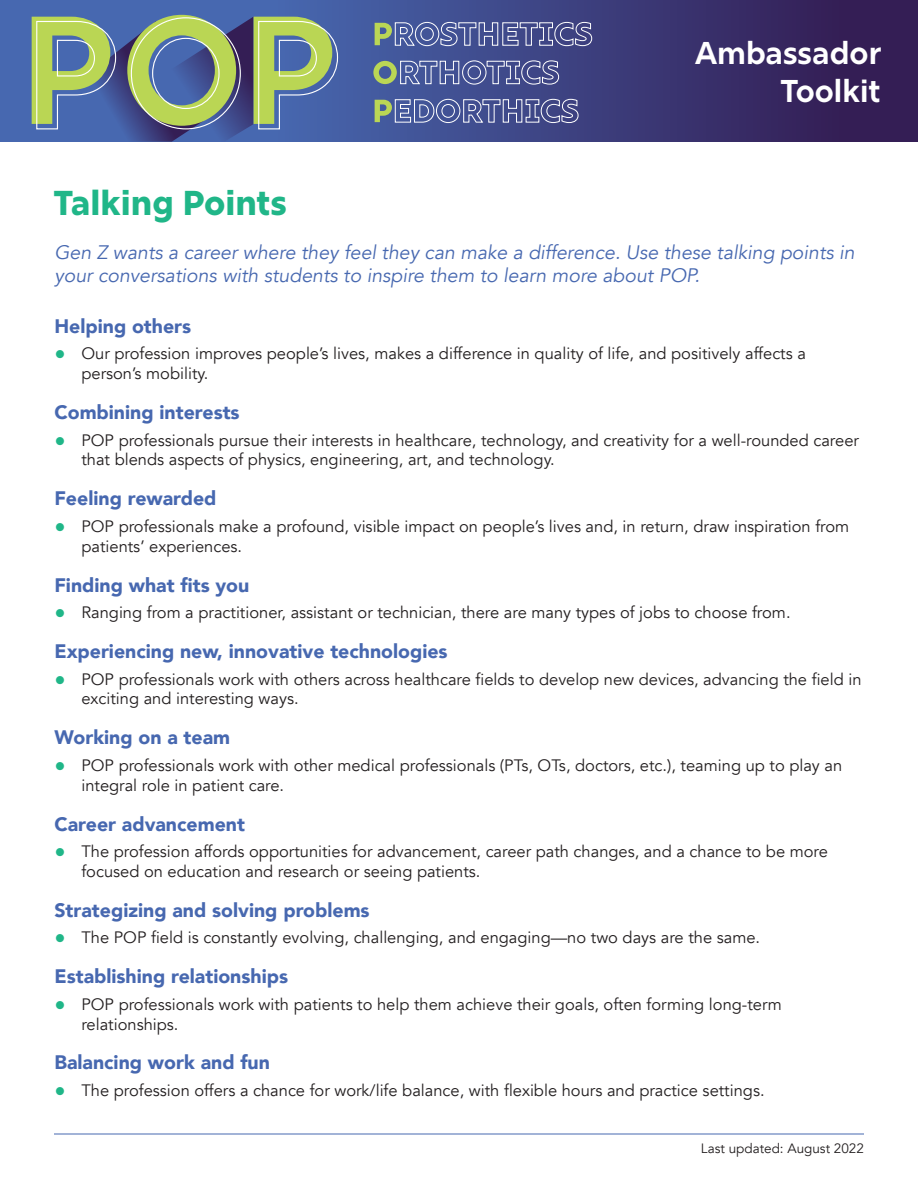
<style>
.page{position:relative;width:918px;height:1188px;background:#fff}
.page>*{position:absolute;margin:0;border:0;box-sizing:border-box;transform-origin:0 0}
.t1{font:800 34.5px "Rig Sans";color:#20b688}
.t2{font:700 31.5px/37.5px "Rig Sans";color:#fff;text-align:right}
.t3{font:900 19.5px "Avenir";color:#4768b0}
.t4{font:italic 19.5px/23.4px "Avenir";color:#4768b0}
.t5{font:16.5px/19.8px "Avenir";color:#231f20}
.t6{font:13.5px "Avenir";color:#231f20}
.s1{font-size:22.5px;color:#20b688}
</style>
<div class="page">
<div style="left:0;top:0;width:918px;height:142px;background:linear-gradient(to right,#4b79c5,#341d54)"></div>
<svg style="left:0;top:15px;width:339px;height:127px;background:#728b8b"></svg>
<svg style="left:375px;top:22px;width:217px;height:24px;background:#6974a0"></svg>
<svg style="left:373px;top:60px;width:186px;height:25px;background:#68759f"></svg>
<svg style="left:375px;top:99px;width:204px;height:24px;background:#6a75a1"></svg>
<hr style="left:54px;top:1134px;width:810px;height:1px;background:#4768b0">
<p class="t1" style="left:53px;top:181px;width:235px">Talking Points</p>
<p class="t2" style="left:695px;top:35px;width:188px">Ambassador<br>Toolkit</p>
<p class="t4" style="left:54px;top:241px;width:802px">Gen Z wants a career where they feel they can make a difference. Use these talking points in your conversations with students to inspire them to learn more about POP.</p>
<p class="t3" style="left:54px;top:309px;width:138px">Helping others</p>
<p class="t5" style="left:81px;top:344px;width:726px;text-indent:-27px"><span class="s1">•</span> Our profession improves people’s lives, makes a difference in quality of life, and positively affects a person’s mobility.</p>
<p class="t3" style="left:54px;top:396px;width:187px">Combining interests</p>
<p class="t5" style="left:81px;top:430px;width:779px;text-indent:-27px"><span class="s1">•</span> POP professionals pursue their interests in healthcare, technology, and creativity for a well-rounded career that blends aspects of physics, engineering, art, and technology.</p>
<p class="t3" style="left:54px;top:482px;width:164px">Feeling rewarded</p>
<p class="t5" style="left:81px;top:517px;width:769px;text-indent:-27px"><span class="s1">•</span> POP professionals make a profound, visible impact on people’s lives and, in return, draw inspiration from patients’ experiences.</p>
<p class="t3" style="left:54px;top:568px;width:196px">Finding what fits you</p>
<p class="t5" style="left:54px;top:603px;width:738px"><span class="s1">•</span> Ranging from a practitioner, assistant or technician, there are many types of jobs to choose from.</p>
<p class="t3" style="left:54px;top:635px;width:395px">Experiencing new, innovative technologies</p>
<p class="t5" style="left:81px;top:669px;width:782px;text-indent:-27px"><span class="s1">•</span> POP professionals work with others across healthcare fields to develop new devices, advancing the field in exciting and interesting ways.</p>
<p class="t3" style="left:54px;top:721px;width:177px">Working on a team</p>
<p class="t5" style="left:81px;top:756px;width:762px;text-indent:-27px"><span class="s1">•</span> POP professionals work with other medical professionals (PTs, OTs, doctors, etc.), teaming up to play an integral role in patient care.</p>
<p class="t3" style="left:54px;top:807px;width:192px">Career advancement</p>
<p class="t5" style="left:81px;top:842px;width:748px;text-indent:-27px"><span class="s1">•</span> The profession affords opportunities for advancement, career path changes, and a chance to be more focused on education and research or seeing patients.</p>
<p class="t3" style="left:54px;top:893px;width:317px">Strategizing and solving problems</p>
<p class="t5" style="left:54px;top:928px;width:707px"><span class="s1">•</span> The POP field is constantly evolving, challenging, and engaging—no two days are the same.</p>
<p class="t3" style="left:54px;top:960px;width:235px">Establishing relationships</p>
<p class="t5" style="left:81px;top:994px;width:702px;text-indent:-27px"><span class="s1">•</span> POP professionals work with patients to help them achieve their goals, often forming long-term relationships.</p>
<p class="t3" style="left:54px;top:1046px;width:217px">Balancing work and fun</p>
<p class="t5" style="left:54px;top:1081px;width:712px"><span class="s1">•</span> The profession offers a chance for work/life balance, with flexible hours and practice settings.</p>
<p class="t6" style="left:701px;top:1141px;width:165px">Last updated: August 2022</p>
</div>
